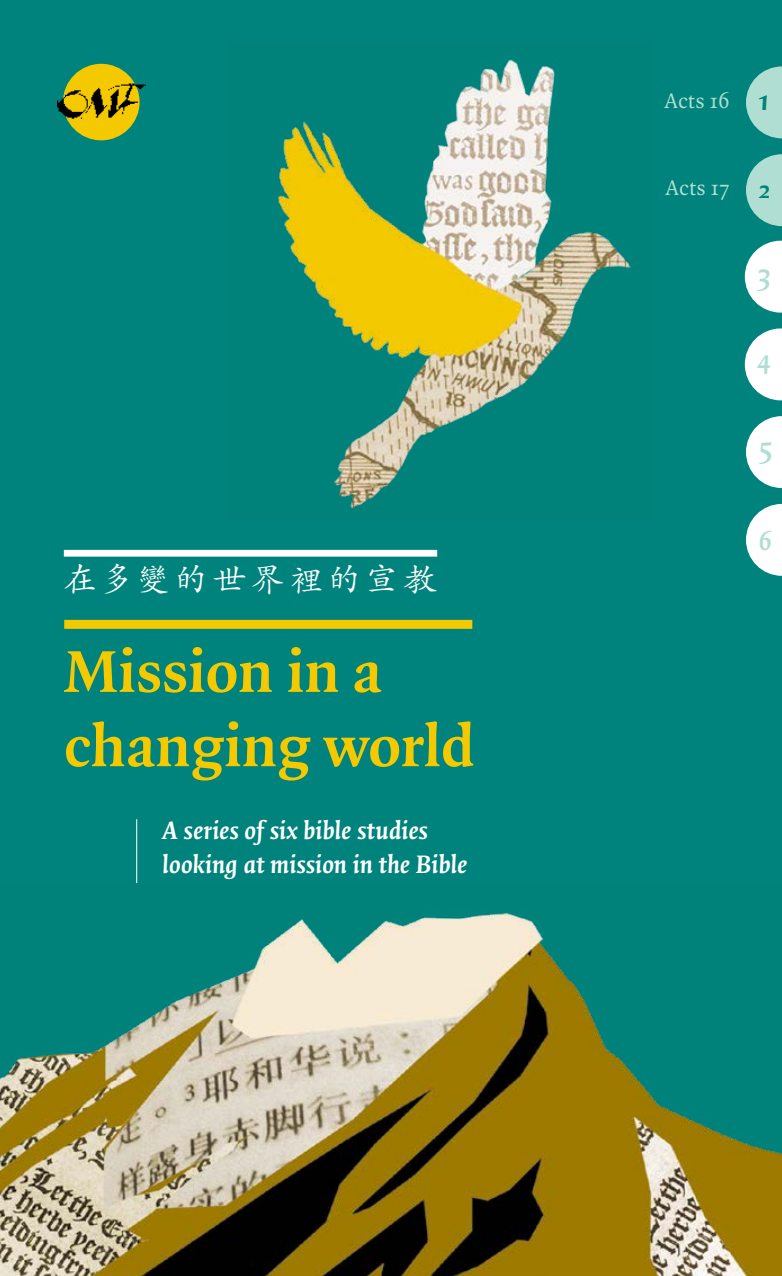
<style>
.page{position:relative;width:782px;height:1276px;background:#fff}
.page>*{position:absolute;margin:0;border:0;box-sizing:border-box;transform-origin:0 0}
.t1{font:700 63px/74.2px "Quadraat Pro";letter-spacing:-.005em;color:#f4c900}
.t2{font:33.75px "Adobe Kaiti Std";letter-spacing:.105em;color:#fff}
.t3{font:italic 700 31.5px "Quadraat Pro";color:#b1ded3}
.t4{font:italic 700 31.5px "Quadraat Pro";color:#00837c}
.t5{font:italic 700 27px/33.8px "Quadraat Pro";color:#fff}
.t6{font:italic 700 27px "Quadraat Pro";color:#b1ded3}
.t7{font:italic 700 27px "Quadraat Pro";color:#00837c}
.t8{font:22.5px "Quadraat Pro";letter-spacing:.005em;color:#b1ded3}
</style>
<div class="page">
<div style="left:0;top:0;width:781px;height:1276px;background:#00837c"></div>
<div style="left:64px;top:620px;width:408px;height:9px;background:#f4c900"></div>
<div style="left:64px;top:550px;width:373px;height:6px;background:#fff"></div>
<div style="left:63px;top:64px;width:76px;height:76px;background:#f4c900;border-radius:50%"></div>
<img style="left:58px;top:72px;width:87px;height:54px">
<svg style="left:746px;top:66px;width:35px;height:72px"></svg>
<svg style="left:744px;top:241px;width:37px;height:72px"></svg>
<svg style="left:746px;top:416px;width:35px;height:72px"></svg>
<svg style="left:746px;top:154px;width:35px;height:72px"></svg>
<svg style="left:744px;top:328px;width:37px;height:72px"></svg>
<svg style="left:746px;top:504px;width:35px;height:72px"></svg>
<hr style="left:136px;top:819px;width:1px;height:64px;background:#fff">
<img style="left:0;top:883px;width:781px;height:393px">
<img style="left:277px;top:59px;width:354px;height:450px">
<p class="t2" style="left:64px;top:558px;width:374px">在多變的世界裡的宣教</p>
<h1 class="t1" style="left:64px;top:633px;width:412px">Mission in a changing world</h1>
<p class="t5" style="left:162px;top:813px;width:306px">A series of six bible studies looking at mission in the Bible</p>
<p class="t8" style="left:664px;top:85px;width:67px">Acts 16</p>
<p class="t4" style="left:758px;top:78px;width:12px">1</p>
<p class="t8" style="left:665px;top:173px;width:66px">Acts 17</p>
<p class="t7" style="left:758px;top:171px;width:13px">2</p>
<p class="t3" style="left:757px;top:252px;width:15px">3</p>
<p class="t6" style="left:757px;top:341px;width:15px">4</p>
<p class="t3" style="left:758px;top:425px;width:15px">5</p>
<p class="t6" style="left:758px;top:523px;width:15px">6</p>
</div>
